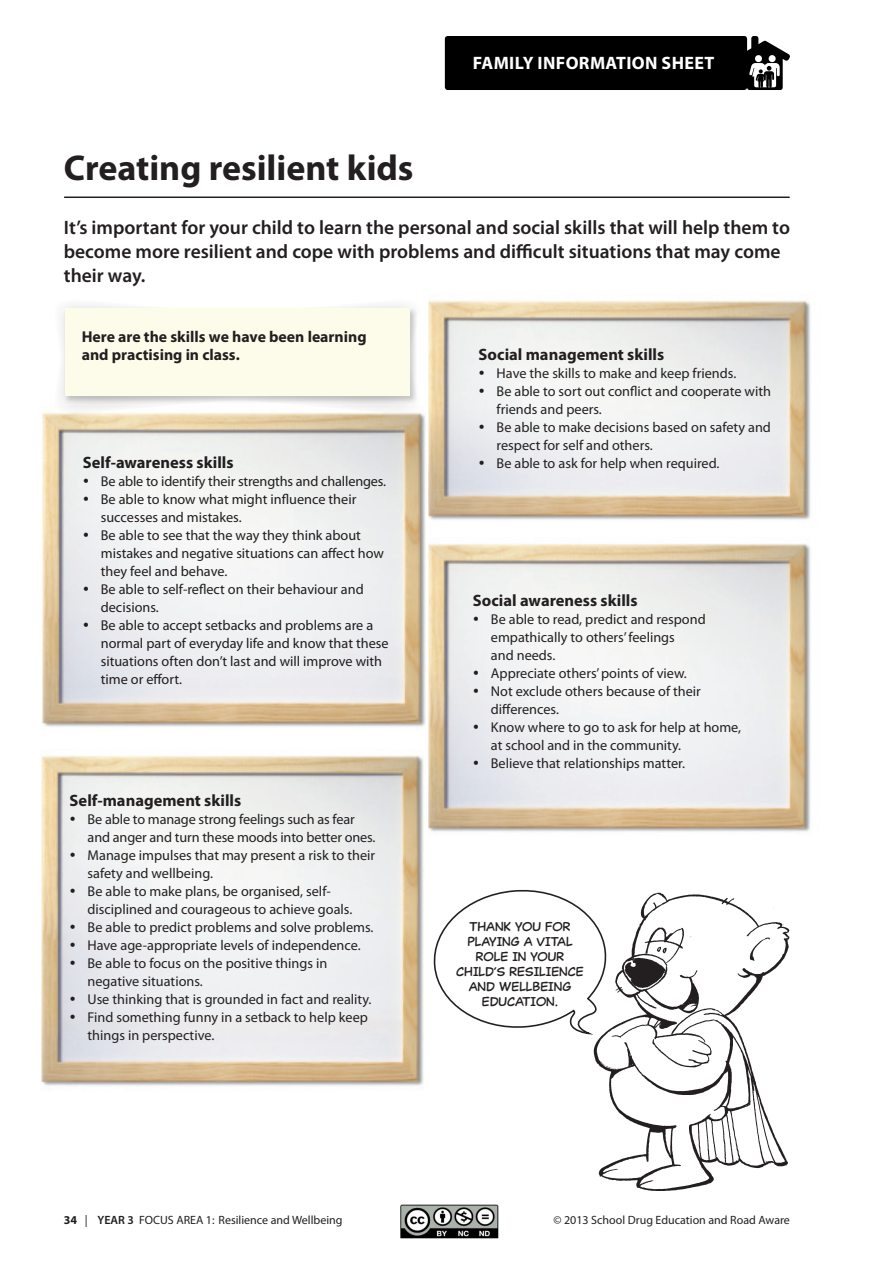
<style>
.page{position:relative;width:893px;height:1263px;background:#fff}
.page>*{position:absolute;margin:0;border:0;box-sizing:border-box;transform-origin:0 0}
.t1{font:700 36px "Myriad Pro";color:#231f20}
.t2{font:600 19.5px/24px "Myriad Pro";color:#231f20}
.t3{font:700 18px "Myriad Pro";letter-spacing:.02em;color:#fff}
.t4{font:700 16.5px "Myriad Pro";color:#231f20}
.t5{font:700 15.75px/18px "Myriad Pro";color:#231f20}
.t6{font:14.25px/18px "Myriad Pro";color:#231f20}
.t7{font:12px "Myriad Pro";color:#231f20}
.t8{font:12px/15px "Captain Comic Pro";color:#231f20;text-align:center}
.s1{font-weight:700}
.s2{font-weight:600}
</style>
<div class="page">
<img style="left:41px;top:755px;width:383px;height:205px">
<img style="left:41px;top:960px;width:383px;height:126px">
<img style="left:428px;top:543px;width:382px;height:289px">
<img style="left:428px;top:300px;width:382px;height:110px">
<img style="left:434px;top:410px;width:376px;height:110px">
<hr style="left:65px;top:196px;width:724px;height:2px;background:#231f20">
<svg style="left:445px;top:36px;width:345px;height:54px;background:#0e0e0e"></svg>
<svg style="left:59px;top:305px;width:349px;height:102px"></svg>
<div style="left:63px;top:307px;width:355px;height:97px;background:#231f20;opacity:.2"></div>
<div style="left:65px;top:309px;width:345px;height:87px;background:#fdfbea"></div>
<img style="left:593px;top:892px;width:197px;height:298px">
<svg style="left:433px;top:889px;width:176px;height:147px"></svg>
<img style="left:42px;top:407px;width:392px;height:153px">
<img style="left:42px;top:560px;width:392px;height:175px">
<img style="left:401px;top:1204px;width:97px;height:35px">
<svg style="left:71px;top:816px;width:4px;height:4px"></svg>
<svg style="left:71px;top:852px;width:4px;height:4px"></svg>
<svg style="left:71px;top:888px;width:4px;height:4px"></svg>
<svg style="left:71px;top:924px;width:4px;height:4px"></svg>
<svg style="left:71px;top:942px;width:4px;height:4px"></svg>
<svg style="left:71px;top:960px;width:4px;height:4px"></svg>
<svg style="left:71px;top:996px;width:4px;height:4px"></svg>
<svg style="left:71px;top:1014px;width:4px;height:4px"></svg>
<svg style="left:84px;top:479px;width:4px;height:4px"></svg>
<svg style="left:84px;top:497px;width:4px;height:4px"></svg>
<svg style="left:84px;top:533px;width:4px;height:4px"></svg>
<svg style="left:84px;top:587px;width:4px;height:4px"></svg>
<svg style="left:84px;top:623px;width:4px;height:4px"></svg>
<svg style="left:480px;top:371px;width:4px;height:4px"></svg>
<svg style="left:480px;top:389px;width:4px;height:4px"></svg>
<svg style="left:480px;top:425px;width:4px;height:4px"></svg>
<svg style="left:480px;top:461px;width:4px;height:4px"></svg>
<svg style="left:474px;top:617px;width:4px;height:4px"></svg>
<svg style="left:474px;top:671px;width:4px;height:4px"></svg>
<svg style="left:474px;top:689px;width:4px;height:4px"></svg>
<svg style="left:474px;top:725px;width:4px;height:4px"></svg>
<svg style="left:474px;top:761px;width:4px;height:4px"></svg>
<h1 class="t1" style="left:64px;top:144px;width:351px">Creating resilient kids</h1>
<p class="t3" style="left:473px;top:51px;width:76px">family infor</p>
<p class="t3" style="left:590px;top:51px;width:19px">mation</p>
<p class="t3" style="left:662px;top:51px;width:34px">sheet</p>
<h2 class="t2" style="left:64px;top:215px;width:728px">It’s important for your child to learn the personal and social skills that will help them to become more resilient and cope with problems and difficult situations that may come their way.</h2>
<p class="t5" style="left:82px;top:327px;width:286px">Here are the skills we have been learning and practising in class.</p>
<p class="t4" style="left:83px;top:452px;width:152px">Self-awareness skills</p>
<p class="t6" style="left:101px;top:472px;width:289px">Be able to identify their strengths and challenges.<br>Be able to know what might influence their successes and mistakes.<br>Be able to see that the way they think about mistakes and negative situations can affect how they feel and behave.<br>Be able to self-reflect on their behaviour and decisions.<br>Be able to accept setbacks and problems are a normal part of everyday life and know that these situations often don’t last and will improve with time or effort.</p>
<p class="t4" style="left:70px;top:789px;width:173px">Self-management skills</p>
<p class="t6" style="left:88px;top:809px;width:290px">Be able to manage strong feelings such as fear and anger and turn these moods into better ones.<br>Manage impulses that may present a risk to their safety and wellbeing.<br>Be able to make plans, be organised, self&shy;disciplined and courageous to achieve goals.<br>Be able to predict problems and solve problems.<br>Have age-appropriate levels of independence.<br>Be able to focus on the positive things in negative situations.<br>Use thinking that is grounded in fact and reality.<br>Find something funny in a setback to help keep things in perspective.</p>
<p class="t4" style="left:479px;top:344px;width:187px">Social management skills</p>
<p class="t6" style="left:497px;top:364px;width:276px">Have the skills to make and keep friends.<br>Be able to sort out conflict and cooperate with friends and peers.<br>Be able to make decisions based on safety and respect for self and others.<br>Be able to ask for help when required.</p>
<p class="t4" style="left:473px;top:590px;width:166px">Social awareness skills</p>
<p class="t6" style="left:491px;top:610px;width:252px">Be able to read, predict and respond empathically to others’ feelings<br>and needs.<br>Appreciate others’ points of view.<br>Not exclude others because of their differences.<br>Know where to go to ask for help at home, at school and in the community.<br>Believe that relationships matter.</p>
<p class="t8" style="left:456px;top:919px;width:129px">THANK YOU FOR<br>PLAYING A VITAL<br>ROLE IN YOUR<br>CHILD’S RESILIENCE<br>AND WELLBEING<br>EDUCATION.</p>
<p class="t7" style="left:64px;top:1213px;width:280px"><span class="s1">34</span> | <span class="s2">YEAR 3</span> FOCUS AREA 1: Resilience and Wellbeing</p>
<p class="t7" style="left:553px;top:1213px;width:238px">© 2013 School Drug Education and Road Aware</p>
</div>
